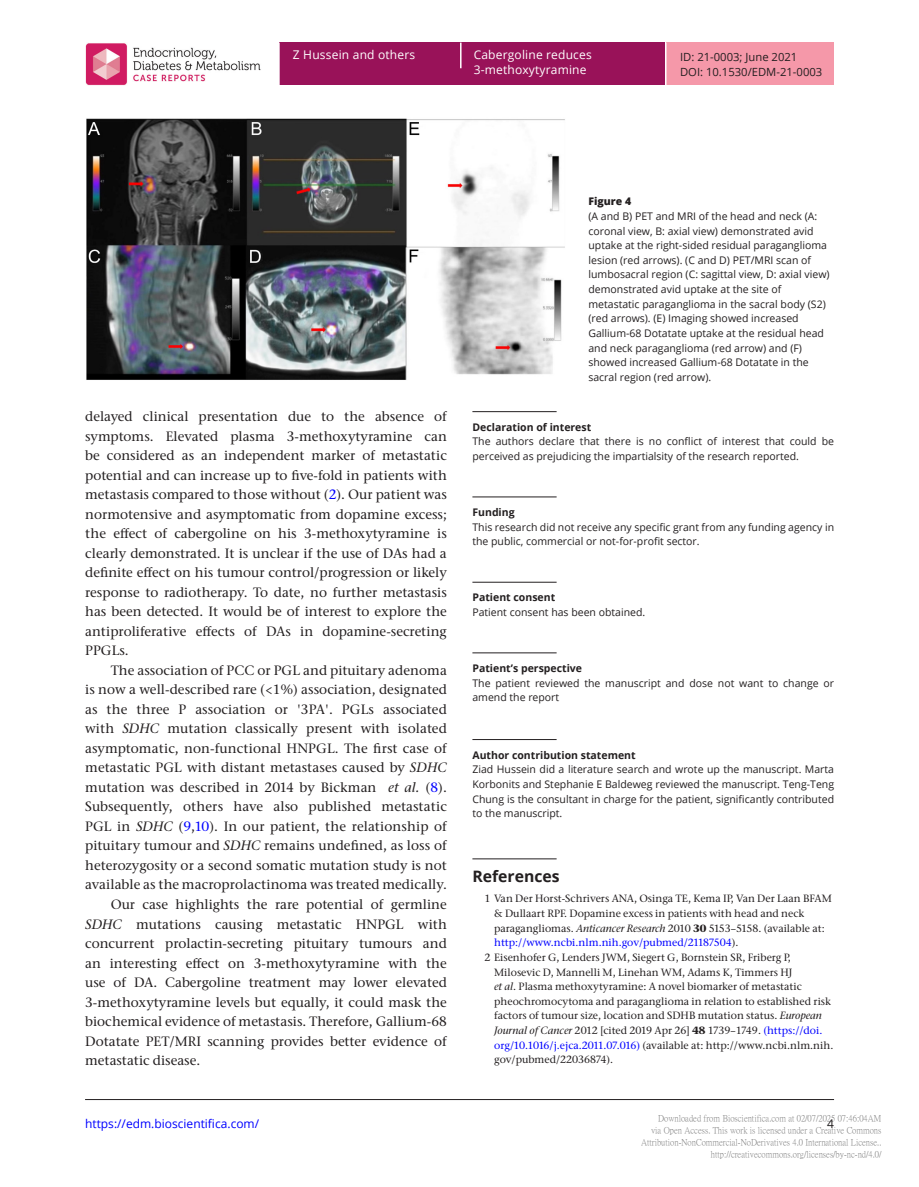
<style>
.page{position:relative;width:919px;height:1187px;background:#fff}
.page>*{position:absolute;margin:0;border:0;box-sizing:border-box;transform-origin:0 0}
.REF-Head{font:700 15.75px "Open Sans";color:#231f20}
.TXI{font:500 13.5px/19.5px "Stone Serif ITC Pro";color:#231f20;text-align:justify}
.t1{font:12px/14.7px "Open Sans";letter-spacing:.015em;color:#fff}
.t2{font:12px "Open Sans";color:#00f}
.t3{font:12px "Open Sans";color:#231f20}
.t4{font:11.25px "Open Sans";color:#231f20}
.References_TXT{font:500 10.5px/14.7px "Stone Serif ITC Pro";color:#231f20}
.BM_TXT{font:10.5px/14.7px "Open Sans";color:#231f20}
.FC{font:10.5px/14.7px "Open Sans";color:#231f20}
.BM_Head{font:700 10.5px "Open Sans";color:#231f20}
.FC-2{font:800 10.5px "Open Sans";color:#231f20}
.t5{font:9px/12px "P Ming Li U";color:rgb(0 0 0/.5);text-align:right}
.s1{color:#00f}
.s2{font-style:italic}
.s3{font-weight:700}
</style>
<div class="page">
<div style="left:280px;top:43px;width:385px;height:42px;background:#991259"></div>
<div style="left:666px;top:43px;width:167px;height:42px;background:#f598a9"></div>
<svg style="left:460px;top:43px;width:1px;height:25px"></svg>
<img style="left:85px;top:43px;width:176px;height:42px">
<hr style="left:85px;top:1099px;width:749px;height:1px;background:#231f20">
<hr style="left:472px;top:411px;width:84px;height:1px;background:#231f20">
<hr style="left:472px;top:496px;width:84px;height:1px;background:#231f20">
<hr style="left:472px;top:582px;width:84px;height:1px;background:#231f20">
<hr style="left:472px;top:652px;width:84px;height:1px;background:#231f20">
<hr style="left:472px;top:739px;width:84px;height:1px;background:#231f20">
<hr style="left:472px;top:858px;width:84px;height:1px;background:#231f20">
<img style="left:86px;top:118px;width:479px;height:262px">
<p class="t1" style="left:293px;top:47px;width:124px">Z Hussein and others</p>
<p class="t1" style="left:473px;top:47px;width:120px">Cabergoline reduces<br>3-methoxytyramine</p>
<p class="t4" style="left:680px;top:50px;width:119px">ID: 21-0003; June 2021</p>
<p class="t4" style="left:680px;top:64px;width:144px">DOI: 10.1530/EDM-21-0003</p>
<p class="TXI" style="left:85px;top:407px;width:363px">delayed clinical presentation due to the absence of symptoms. Elevated plasma 3-methoxytyramine can be considered as an independent marker of metastatic potential and can increase up to five-fold in patients with metastasis compared to those without (<span class="s1">2</span>). Our patient was normotensive and asymptomatic from dopamine excess; the effect of cabergoline on his 3-methoxytyramine is clearly demonstrated. It is unclear if the use of DAs had a definite effect on his tumour control/progression or likely response to radiotherapy. To date, no further metastasis has been detected. It would be of interest to explore the antiproliferative effects of DAs in dopamine-secreting PPGLs.</p>
<p class="TXI" style="left:85px;top:660px;width:363px;text-indent:26px">The association of PCC or PGL and pituitary adenoma is now a well-described rare (&lt;1%) association, designated as the three P association or '3PA'. PGLs associated with <span class="s2">SDHC</span> mutation classically present with isolated asymptomatic, non-functional HNPGL. The first case of metastatic PGL with distant metastases caused by <span class="s2">SDHC </span>mutation was described in 2014 by Bickman <span class="s2">et al.</span> (<span class="s1">8</span>).<br>Subsequently, others have also published metastatic PGL in <span class="s2">SDHC</span> (<span class="s1">9</span>,<span class="s1">10</span>). In our patient, the relationship of pituitary tumour and <span class="s2">SDHC</span> remains undefined, as loss of heterozygosity or a second somatic mutation study is not available as the macroprolactinoma was treated medically.</p>
<p class="TXI" style="left:85px;top:894px;width:363px;text-indent:26px">Our case highlights the rare potential of germline <span class="s2">SDHC</span> mutations causing metastatic HNPGL with concurrent prolactin-secreting pituitary tumours and an interesting effect on 3-methoxytyramine with the use of DA. Cabergoline treatment may lower elevated 3-methoxytyramine levels but equally, it could mask the biochemical evidence of metastasis. Therefore, Gallium-68<br>Dotatate PET/MRI scanning provides better evidence of metastatic disease.</p>
<p class="FC-2" style="left:588px;top:193px;width:44px">Figure 4</p>
<p class="FC" style="left:588px;top:208px;width:243px">(A and B) PET and MRI of the head and neck (A: coronal view, B: axial view) demonstrated avid uptake at the right-sided residual paraganglioma lesion (red arrows). (C and D) PET/MRI scan of lumbosacral region (C: sagittal view, D: axial view) demonstrated avid uptake at the site of metastatic paraganglioma in the sacral body (S2) (red arrows). (E) Imaging showed increased Gallium-68 Dotatate uptake at the residual head and neck paraganglioma (red arrow) and (F) showed increased Gallium-68 Dotatate in the sacral region (red arrow).</p>
<p class="BM_Head" style="left:472px;top:419px;width:120px">Declaration of interest</p>
<p class="BM_TXT" style="left:472px;top:434px;width:363px">The authors declare that there is no conflict of interest that could be perceived as prejudicing the impartialsity of the research reported.</p>
<p class="BM_Head" style="left:472px;top:505px;width:44px">Funding</p>
<p class="BM_TXT" style="left:472px;top:519px;width:363px">This research did not receive any specific grant from any funding agency in the public, commercial or not-for-profit sector.</p>
<p class="BM_Head" style="left:472px;top:590px;width:84px">Patient consent</p>
<p class="BM_TXT" style="left:472px;top:604px;width:174px">Patient consent has been obtained.</p>
<p class="BM_Head" style="left:472px;top:660px;width:111px">Patient’s perspective</p>
<p class="BM_TXT" style="left:472px;top:675px;width:363px">The patient reviewed the manuscript and dose not want to change or amend the report</p>
<p class="BM_Head" style="left:472px;top:747px;width:165px">Author contribution statement</p>
<p class="BM_TXT" style="left:472px;top:761px;width:363px;text-align:justify">Ziad Hussein did a literature search and wrote up the manuscript. Marta Korbonits and Stephanie E Baldeweg reviewed the manuscript. Teng-Teng Chung is the consultant in charge for the patient, significantly contributed to the manuscript.</p>
<p class="REF-Head" style="left:472px;top:864px;width:89px">References</p>
<p class="References_TXT" style="left:494px;top:891px;width:339px;text-indent:-10px">1 Van Der Horst-Schrivers ANA, Osinga TE, Kema IP, Van Der Laan BFAM &amp; Dullaart RPF. Dopamine excess in patients with head and neck paragangliomas. <span class="s2">Anticancer Research</span> 2010 <span class="s3">30</span> 5153–5158. (available at: <span class="s1">http://www.ncbi.nlm.nih.gov/pubmed/21187504</span>).</p>
<p class="References_TXT" style="left:494px;top:949px;width:340px;text-indent:-10px">2 Eisenhofer G, Lenders JWM, Siegert G, Bornstein SR, Friberg P, Milosevic D, Mannelli M, Linehan WM, Adams K, Timmers HJ<br><span class="s2">et al</span>. Plasma methoxytyramine: A novel biomarker of metastatic pheochromocytoma and paraganglioma in relation to established risk factors of tumour size, location and SDHB mutation status. <span class="s2">European Journal of Cancer</span> 2012 [cited 2019 Apr 26] <span class="s3">48</span> 1739–1749. <span class="s1">(https://doi. org/10.1016/j.ejca.2011.07.016)</span> (available at: http://www.ncbi.nlm.nih. gov/pubmed/22036874).</p>
<p class="t5" style="left:641px;top:1112px;width:242px">Downloaded from Bioscientifica.com at 02/07/2025 07:46:04AM<br>via Open Access. This work is licensed under a Creative Commons Attribution-NonCommercial-NoDerivatives 4.0 International License.. http://creativecommons.org/licenses/by-nc-nd/4.0/</p>
<p class="t2" style="left:85px;top:1115px;width:176px">https://edm.bioscientifica.com/</p>
<p class="t3" style="left:827px;top:1115px;width:8px">4</p>
</div>
